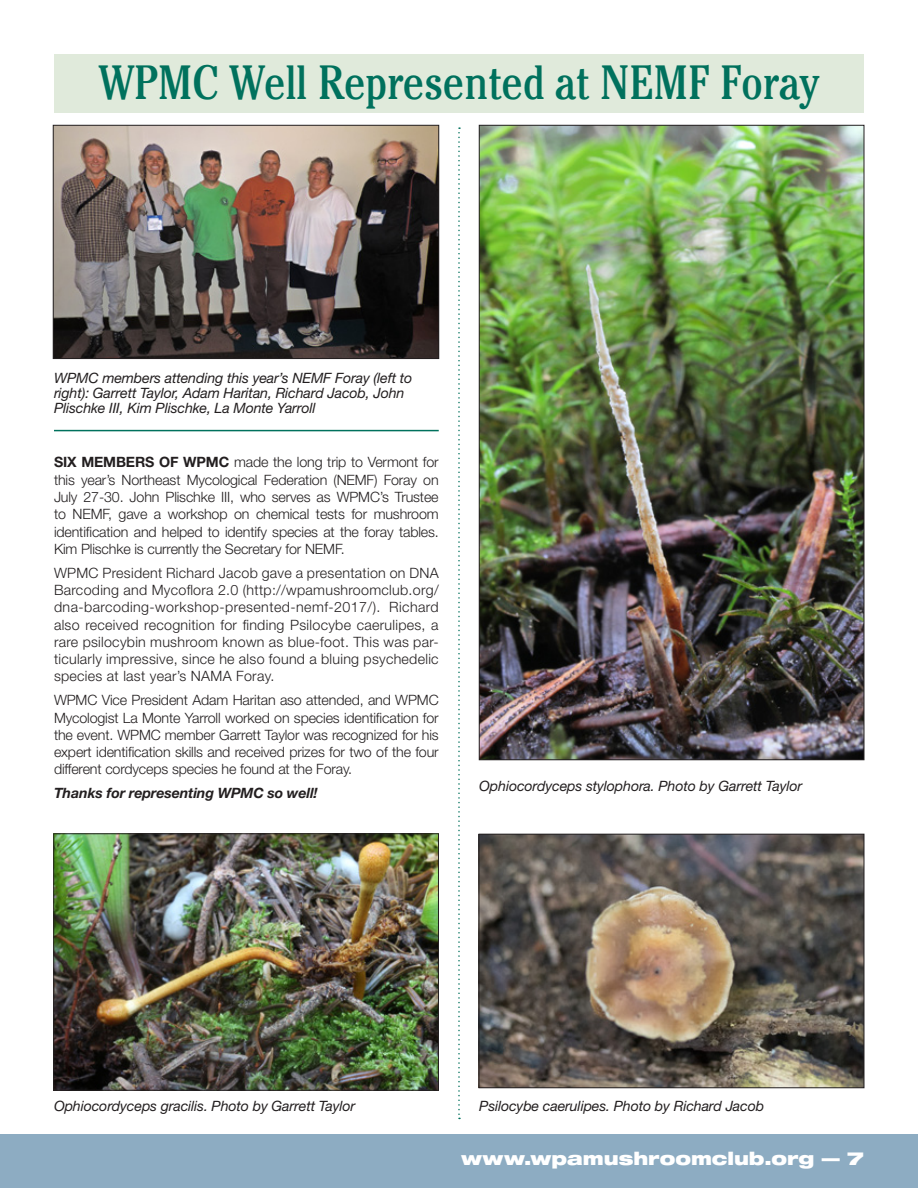
<style>
.page{position:relative;width:918px;height:1188px;background:#fff}
.page>*{position:absolute;margin:0;border:0;box-sizing:border-box;transform-origin:0 0}
.t1{font:condensed 48px "Cheltenham Std";color:#00715d}
.t2{font:900 expanded 18px "Helvetica Neue";color:#fff}
.t3{font:300 14.25px/17.2px "Helvetica Neue";letter-spacing:-.01em;color:#231f20;text-align:justify}
.t4{font:italic 14.25px/15px "Helvetica Neue";letter-spacing:-.01em;color:#231f20}
.t5{font:italic 700 14.25px "Helvetica Neue";letter-spacing:-.01em;color:#231f20}
.s1{font-weight:700}
</style>
<div class="page">
<div style="left:0;top:1134px;width:918px;height:54px;background:#8dacc2"></div>
<div style="left:54px;top:54px;width:810px;height:58px;background:#e0eadb"></div>
<svg style="left:458px;top:127px;width:2px;height:992px"></svg>
<img style="left:55px;top:127px;width:382px;height:230px">
<div style="left:53px;top:125px;width:386px;height:234px;border:1px solid #231f20"></div>
<img style="left:55px;top:835px;width:382px;height:254px">
<div style="left:53px;top:833px;width:386px;height:258px;border:1px solid #231f20"></div>
<img style="left:481px;top:127px;width:381px;height:631px">
<img style="left:481px;top:836px;width:381px;height:250px">
<div style="left:479px;top:834px;width:385px;height:254px;border:1px solid #231f20"></div>
<hr style="left:54px;top:430px;width:385px;height:1px;background:#00715d">
<h1 class="t1" style="left:99px;top:54px;width:721px">WPMC Well Represented at NEMF Foray</h1>
<p class="t4" style="left:54px;top:370px;width:360px">WPMC members attending this year’s NEMF Foray (left to right): Garrett Taylor, Adam Haritan, Richard Jacob, John<br>Plischke III, Kim Plischke, La Monte Yarroll</p>
<p class="t3" style="left:54px;top:453px;width:386px"><span class="s1">SIX MEMBERS OF WPMC</span> made the long trip to Vermont for this year’s Northeast Mycological Federation (NEMF) Foray on July 27-30. John Plischke III, who serves as WPMC’s Trustee to NEMF, gave a workshop on chemical tests for mushroom identification and helped to identify species at the foray tables.<br>Kim Plischke is currently the Secretary for NEMF.</p>
<p class="t3" style="left:54px;top:564px;width:386px">WPMC President Richard Jacob gave a presentation on DNA Barcoding and Mycoflora 2.0 (http://wpamushroomclub.org/ dna-barcoding-workshop-presented-nemf-2017/). Richard also received recognition for finding Psilocybe caerulipes, a rare psilocybin mushroom known as blue-foot. This was par&shy;ticularly impressive, since he also found a bluing psychedelic species at last year’s NAMA Foray.</p>
<p class="t3" style="left:54px;top:691px;width:386px">WPMC Vice President Adam Haritan aso attended, and WPMC Mycologist La Monte Yarroll worked on species identification for the event. WPMC member Garrett Taylor was recognized for his expert identification skills and received prizes for two of the four different cordyceps species he found at the Foray.</p>
<p class="t5" style="left:54px;top:784px;width:265px">Thanks for representing WPMC so well!</p>
<p class="t4" style="left:479px;top:778px;width:324px">Ophiocordyceps stylophora. Photo by Garrett Taylor</p>
<p class="t4" style="left:54px;top:1099px;width:303px">Ophiocordyceps gracilis. Photo by Garrett Taylor</p>
<p class="t4" style="left:479px;top:1099px;width:286px">Psilocybe caerulipes. Photo by Richard Jacob</p>
<p class="t2" style="left:461px;top:1147px;width:404px">www.wpamushroomclub.org — 7</p>
</div>
